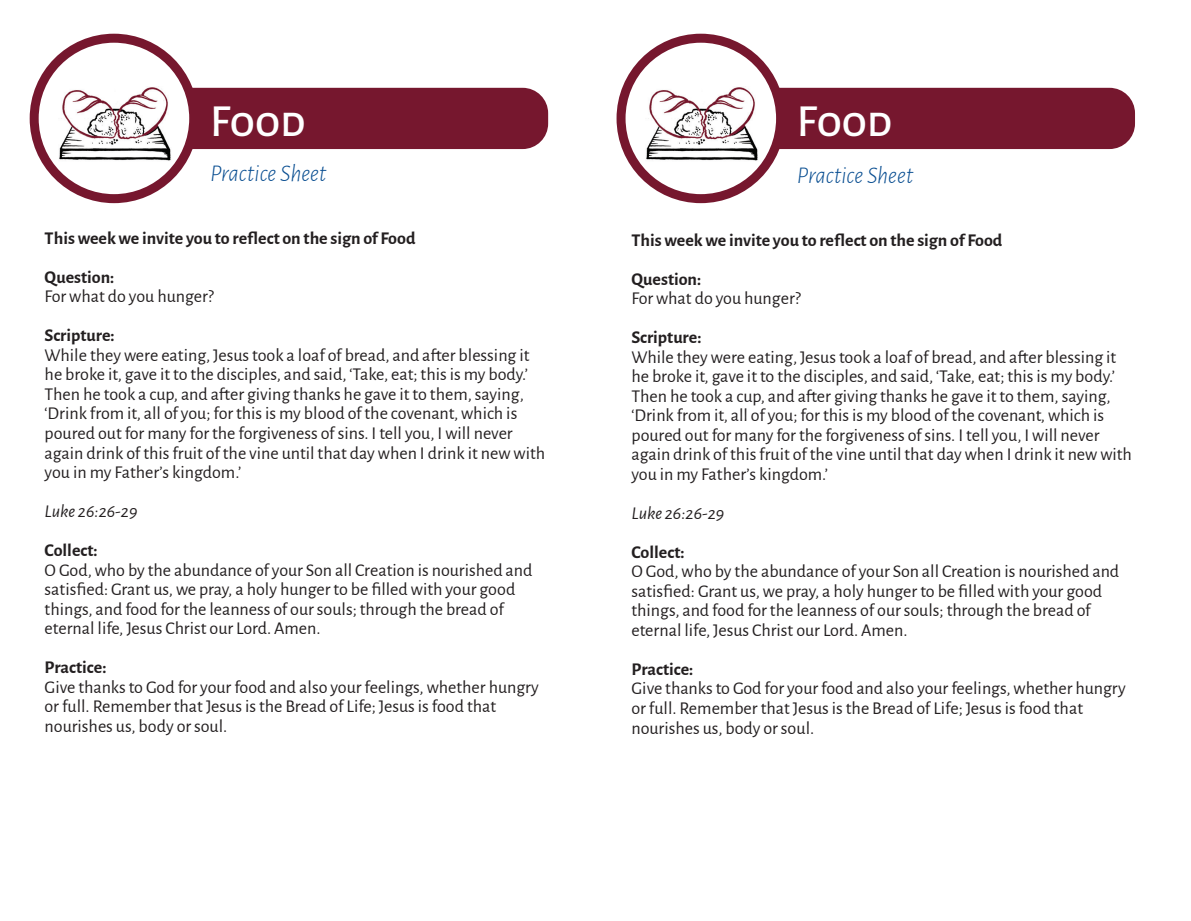
<style>
.page{position:relative;width:1191px;height:921px;background:#fff}
.page>*{position:absolute;margin:0;border:0;box-sizing:border-box;transform-origin:0 0}
.t1{font:500 45px "Alegreya Sans SC";color:#fff}
.t2{font:italic 300 24px "Alegreya Sans";color:#094e91}
.t3{font:18px/19.5px "Alegreya Sans";color:#231f20}
.t4{font:700 18px/39px "Alegreya Sans";color:#231f20}
.t5{font:italic 18px "Alegreya Sans";color:#231f20}
</style>
<div class="page">
<div style="left:45px;top:88px;width:503px;height:61px;background:#76172e;border-radius:26px"></div>
<div style="left:34px;top:38px;width:160px;height:160px;background:#fff;border-radius:50%"></div>
<div style="left:30px;top:34px;width:168px;height:169px;border:9px solid #76172e;border-radius:50%"></div>
<img style="left:59px;top:87px;width:112px;height:74px">
<div style="left:632px;top:88px;width:502px;height:61px;background:#76172e;border-radius:26px"></div>
<div style="left:621px;top:38px;width:159px;height:160px;background:#fff;border-radius:50%"></div>
<div style="left:616px;top:34px;width:169px;height:169px;border:9px solid #76172e;border-radius:50%"></div>
<img style="left:646px;top:87px;width:112px;height:74px">
<h1 class="t1" style="left:210px;top:90px;width:97px">Food</h1>
<h1 class="t1" style="left:796px;top:90px;width:97px">Food</h1>
<h2 class="t2" style="left:210px;top:157px;width:118px">Practice Sheet</h2>
<p class="t4" style="left:45px;top:217px;width:372px">This week we invite you to reflect on the sign of Food<br>Question:</p>
<p class="t3" style="left:45px;top:286px;width:171px">For what do you hunger?</p>
<p class="t4" style="left:45px;top:315px;width:71px">Scripture:</p>
<p class="t3" style="left:45px;top:344px;width:502px">While they were eating, Jesus took a loaf of bread, and after blessing it he broke it, gave it to the disciples, and said, ‘Take, eat; this is my body.’ Then he took a cup, and after giving thanks he gave it to them, saying, ‘Drink from it, all of you; for this is my blood of the covenant, which is poured out for many for the forgiveness of sins. I tell you, I will never again drink of this fruit of the vine until that day when I drink it new with you in my Father’s kingdom.’</p>
<p class="t5" style="left:45px;top:499px;width:94px">Luke 26:26-29</p>
<p class="t4" style="left:45px;top:529px;width:55px">Collect:</p>
<p class="t3" style="left:45px;top:559px;width:489px">O God, who by the abundance of your Son all Creation is nourished and satisfied: Grant us, we pray, a holy hunger to be filled with your good things, and food for the leanness of our souls; through the bread of eternal life, Jesus Christ our Lord. Amen.</p>
<p class="t4" style="left:45px;top:646px;width:63px">Practice:</p>
<p class="t3" style="left:45px;top:676px;width:495px">Give thanks to God for your food and also your feelings, whether hungry or full. Remember that Jesus is the Bread of Life; Jesus is food that nourishes us, body or soul.</p>
<h2 class="t2" style="left:796px;top:159px;width:118px">Practice Sheet</h2>
<p class="t4" style="left:631px;top:219px;width:372px">This week we invite you to reflect on the sign of Food<br>Question:</p>
<p class="t3" style="left:631px;top:287px;width:171px">For what do you hunger?</p>
<p class="t4" style="left:631px;top:316px;width:71px">Scripture:</p>
<p class="t3" style="left:631px;top:346px;width:502px">While they were eating, Jesus took a loaf of bread, and after blessing it he broke it, gave it to the disciples, and said, ‘Take, eat; this is my body.’ Then he took a cup, and after giving thanks he gave it to them, saying, ‘Drink from it, all of you; for this is my blood of the covenant, which is poured out for many for the forgiveness of sins. I tell you, I will never again drink of this fruit of the vine until that day when I drink it new with you in my Father’s kingdom.’</p>
<p class="t5" style="left:631px;top:500px;width:94px">Luke 26:26-29</p>
<p class="t4" style="left:631px;top:531px;width:55px">Collect:</p>
<p class="t3" style="left:631px;top:560px;width:489px">O God, who by the abundance of your Son all Creation is nourished and satisfied: Grant us, we pray, a holy hunger to be filled with your good things, and food for the leanness of our souls; through the bread of eternal life, Jesus Christ our Lord. Amen.</p>
<p class="t4" style="left:631px;top:648px;width:63px">Practice:</p>
<p class="t3" style="left:631px;top:677px;width:495px">Give thanks to God for your food and also your feelings, whether hungry or full. Remember that Jesus is the Bread of Life; Jesus is food that nourishes us, body or soul.</p>
</div>
